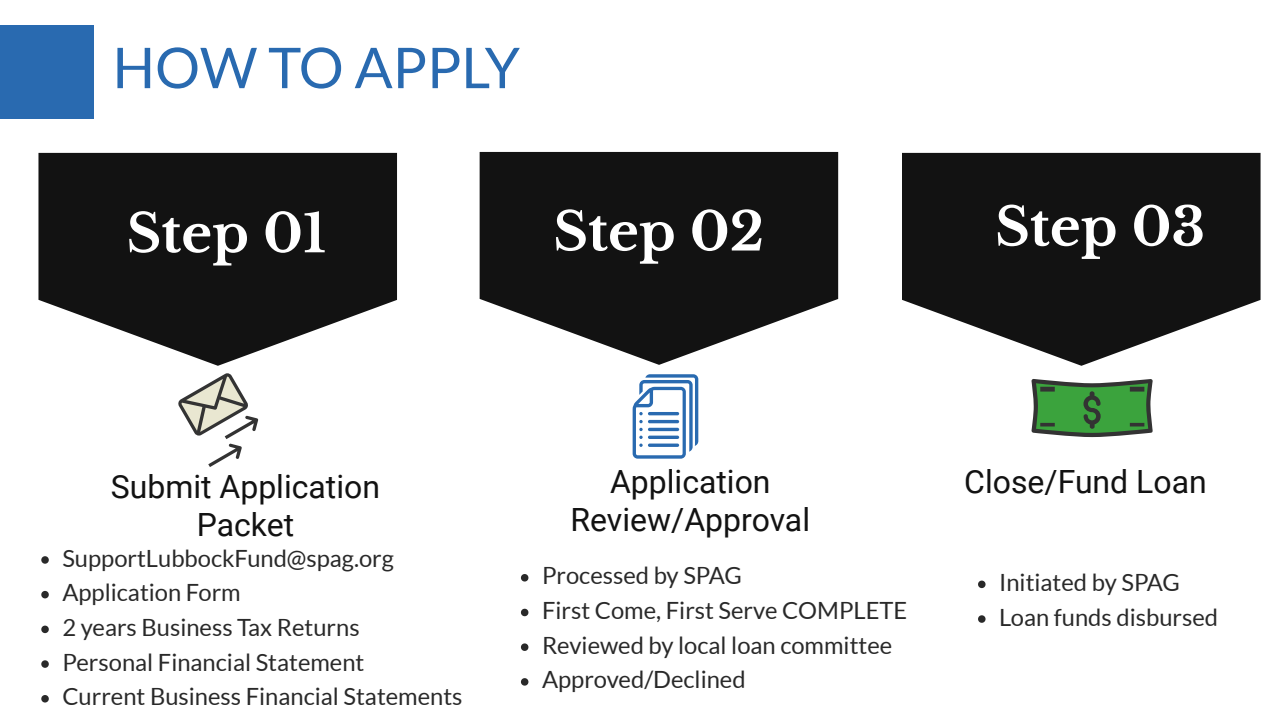
<style>
.page{position:relative;width:1281px;height:720px;background:#fff}
.page>*{position:absolute;margin:0;border:0;box-sizing:border-box;transform-origin:0 0}
.t1{font:56.25px "Lato";color:#296ab0}
.t2{font:700 52.75px "Libre Baskerville";color:#fff}
.t3{font:32px/37.5px "Roboto";color:#121212;text-align:center}
.t4{font:23.75px/34.8px "Lato";color:#292929}
</style>
<div class="page">
<div style="left:0;top:25px;width:94px;height:94px;background:#296ab0"></div>
<svg style="left:38px;top:153px;width:359px;height:213px;fill:#121212"></svg>
<svg style="left:479px;top:152px;width:359px;height:213px;fill:#121212"></svg>
<svg style="left:41px;top:556px;width:8px;height:8px"></svg>
<svg style="left:41px;top:591px;width:8px;height:7px"></svg>
<svg style="left:41px;top:626px;width:8px;height:7px"></svg>
<svg style="left:41px;top:660px;width:8px;height:8px"></svg>
<svg style="left:41px;top:695px;width:8px;height:8px"></svg>
<svg style="left:632px;top:374px;width:66px;height:85px"></svg>
<svg style="left:902px;top:153px;width:358px;height:213px;fill:#121212"></svg>
<svg style="left:1031px;top:379px;width:121px;height:58px;background:#4a8c4b"></svg>
<svg style="left:178px;top:373px;width:80px;height:94px"></svg>
<svg style="left:521px;top:574px;width:7px;height:8px"></svg>
<svg style="left:521px;top:609px;width:7px;height:7px"></svg>
<svg style="left:521px;top:643px;width:7px;height:8px"></svg>
<svg style="left:521px;top:678px;width:7px;height:8px"></svg>
<svg style="left:978px;top:581px;width:7px;height:7px"></svg>
<svg style="left:978px;top:615px;width:7px;height:8px"></svg>
<h1 class="t1" style="left:112px;top:37px;width:409px">HOW TO APPLY</h1>
<h2 class="t2" style="left:126px;top:201px;width:201px">Step 01</h2>
<h2 class="t2" style="left:553px;top:199px;width:212px">Step 02</h2>
<h2 class="t2" style="left:994px;top:195px;width:212px">Step 03</h2>
<h3 class="t3" style="left:111px;top:468px;width:271px">Submit Application<br>Packet</h3>
<p class="t4" style="left:62px;top:541px;width:401px">SupportLubbockFund@spag.org<br>Application Form<br>2 years Business Tax Returns<br>Personal Financial Statement<br>Current Business Financial Statements</p>
<h3 class="t3" style="left:570px;top:464px;width:241px">Application<br>Review/Approval</h3>
<h3 class="t3" style="left:964px;top:464px;width:244px">Close/Fund Loan</h3>
<p class="t4" style="left:542px;top:558px;width:367px">Processed by SPAG<br>First Come, First Serve COMPLETE<br>Reviewed by local loan committee<br>Approved/Declined</p>
<p class="t4" style="left:998px;top:565px;width:220px">Initiated by SPAG<br>Loan funds disbursed</p>
</div>
